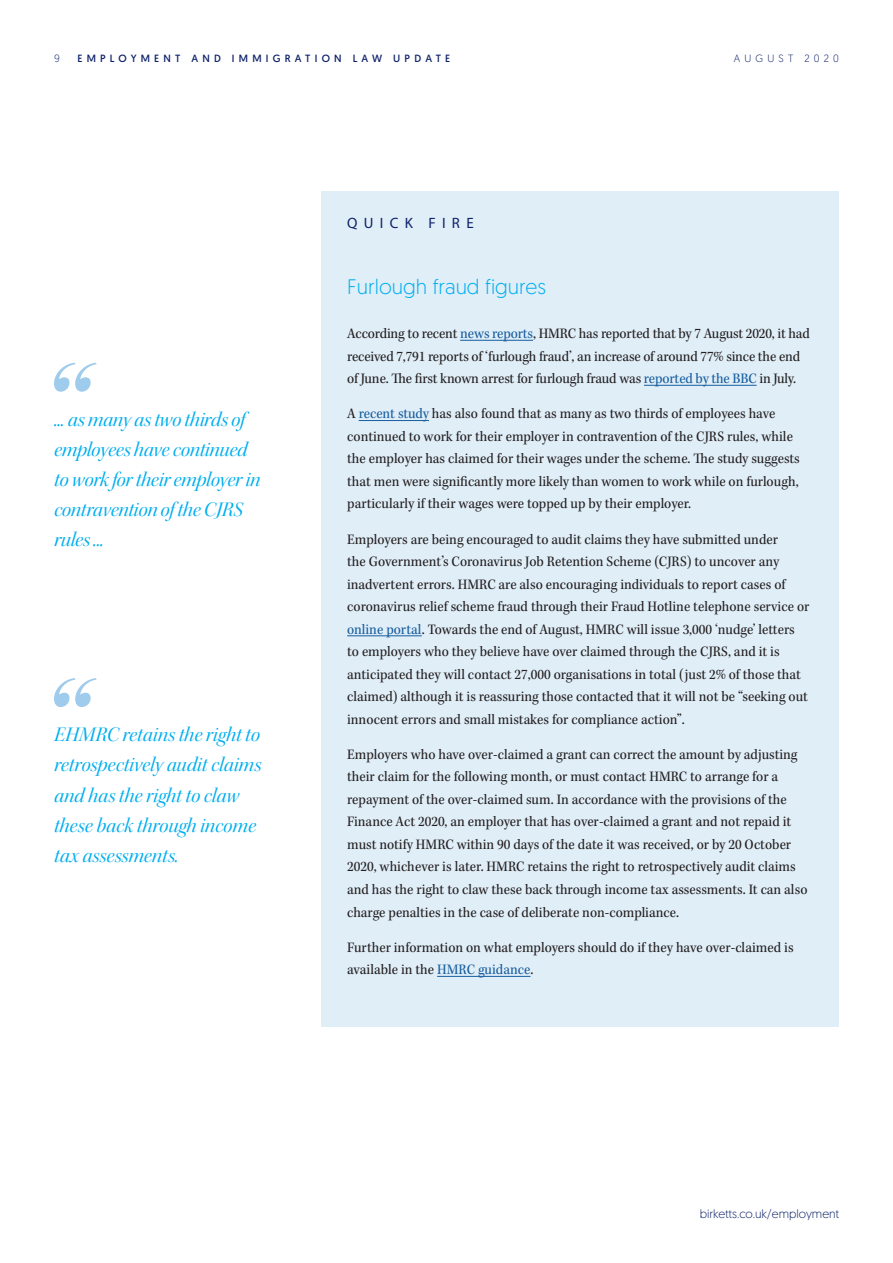
<style>
.page{position:relative;width:893px;height:1263px;background:#fff}
.page>*{position:absolute;margin:0;border:0;box-sizing:border-box;transform-origin:0 0}
.t1{font:21px/30px "Kepler Std It Disp";letter-spacing:-.005em;color:#00aeef}
.t2{font:300 21px "Geomanist";color:#00aeef}
.t3{font:15px/22.5px "Kepler Std Scn";color:#231f20}
.t4{font:15px "Myriad Pro";letter-spacing:.42em;color:#0d2169}
.t5{font:300 12px "Geomanist";color:#0d2169}
.t6{font:10.5px "Geomanist";letter-spacing:.4em;color:#0d2169}
.t7{font:300 10.5px "Geomanist";letter-spacing:.4em;color:#0d2169}
.s1{color:#175d9e}
</style>
<div class="page">
<svg style="left:54px;top:363px;width:43px;height:29px"></svg>
<svg style="left:54px;top:678px;width:43px;height:29px"></svg>
<div style="left:322px;top:191px;width:517px;height:836px;background:#e0eef8"></div>
<hr style="left:460px;top:340px;width:73px;height:1px;background:#175d9e">
<hr style="left:644px;top:385px;width:113px;height:1px;background:#175d9e">
<hr style="left:359px;top:420px;width:70px;height:1px;background:#175d9e">
<hr style="left:347px;top:635px;width:75px;height:1px;background:#175d9e">
<hr style="left:437px;top:976px;width:93px;height:1px;background:#175d9e">
<p class="t7" style="left:54px;top:51px;width:7px">9</p>
<p class="t6" style="left:78px;top:51px;width:374px">EMPLOYMENT AND IMMIGRATION LAW UPDATE</p>
<p class="t7" style="left:734px;top:51px;width:107px">AUGUST 2020</p>
<h1 class="t1" style="left:54px;top:405px;width:208px">... as many as two thirds of employees have continued to work for their employer in contravention of the CJRS rules ...</h1>
<h1 class="t1" style="left:54px;top:720px;width:209px">EHMRC retains the right to retrospectively audit claims and has the right to claw these back through income tax assessments.</h1>
<p class="t4" style="left:347px;top:214px;width:128px">QUICK FIRE</p>
<h1 class="t2" style="left:347px;top:274px;width:200px">Furlough fraud figures</h1>
<p class="t3" style="left:347px;top:323px;width:464px">According to recent <span class="s1">news reports</span>, HMRC has reported that by 7 August 2020, it had received 7,791 reports of ‘furlough fraud’, an increase of around 77% since the end of June. The first known arrest for furlough fraud was <span class="s1">reported by the BBC</span> in July.</p>
<p class="t3" style="left:347px;top:403px;width:454px">A <span class="s1">recent study</span> has also found that as many as two thirds of employees have continued to work for their employer in contravention of the CJRS rules, while the employer has claimed for their wages under the scheme. The study suggests that men were significantly more likely than women to work while on furlough, particularly if their wages were topped up by their employer.</p>
<p class="t3" style="left:347px;top:528px;width:464px">Employers are being encouraged to audit claims they have submitted under<br>the Government’s Coronavirus Job Retention Scheme (CJRS) to uncover any inadvertent errors. HMRC are also encouraging individuals to report cases of coronavirus relief scheme fraud through their Fraud Hotline telephone service or <span class="s1">online portal</span>. Towards the end of August, HMRC will issue 3,000 ‘nudge’ letters to employers who they believe have over claimed through the CJRS, and it is anticipated they will contact 27,000 organisations in total (just 2% of those that claimed) although it is reassuring those contacted that it will not be “seeking out innocent errors and small mistakes for compliance action”.</p>
<p class="t3" style="left:347px;top:743px;width:462px">Employers who have over-claimed a grant can correct the amount by adjusting their claim for the following month, or must contact HMRC to arrange for a repayment of the over-claimed sum. In accordance with the provisions of the Finance Act 2020, an employer that has over-claimed a grant and not repaid it must notify HMRC within 90 days of the date it was received, or by 20 October 2020, whichever is later. HMRC retains the right to retrospectively audit claims and has the right to claw these back through income tax assessments. It can also charge penalties in the case of deliberate non-compliance.</p>
<p class="t3" style="left:347px;top:936px;width:448px">Further information on what employers should do if they have over-claimed is available in the <span class="s1">HMRC guidance</span>.</p>
<p class="t5" style="left:700px;top:1206px;width:141px">birketts.co.uk/employment</p>
</div>
